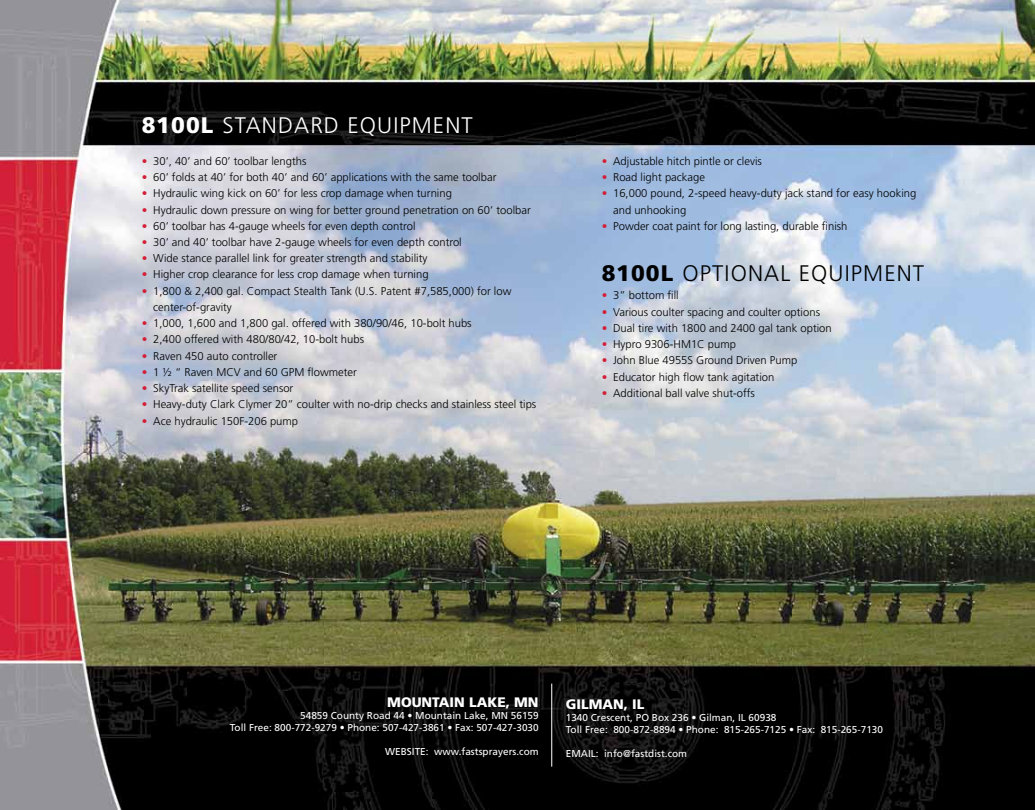
<style>
.page{position:relative;width:1035px;height:810px;background:#fff}
.page>*{position:absolute;margin:0;border:0;box-sizing:border-box;transform-origin:0 0}
.t1{font:300 22.5px "Frutiger";letter-spacing:.05em;color:#fff}
.t2{font:300 22.5px "Frutiger";letter-spacing:.05em;color:#000}
.t3{font:900 13.75px "Frutiger";color:#fff}
.t4{font:300 11.25px/16.2px "Frutiger";color:#000}
.t5{font:10px/12px "Frutiger";color:#fff;text-align:right}
.s1{font-weight:900}
.s2{color:#d31f37}
</style>
<div class="page">
<img style="left:0;top:0;width:1035px;height:810px">
<hr style="left:551px;top:684px;width:1px;height:83px;background:#fff">
<h1 class="t1" style="left:142px;top:112px;width:233px"><span class="s1">8100L</span> STANDARD Equipment</h1>
<p class="t4" style="left:142px;top:153px;width:166px"><span class="s2">•</span> 30’, 40’ and 60’ toolbar lengths</p>
<p class="t4" style="left:142px;top:169px;width:356px"><span class="s2">•</span> 60’ folds at 40’ for both 40’ and 60’ applications with the same toolbar</p>
<p class="t4" style="left:142px;top:185px;width:312px"><span class="s2">•</span> Hydraulic wing kick on 60’ for less crop damage when turning</p>
<p class="t4" style="left:142px;top:202px;width:390px"><span class="s2">•</span> Hydraulic down pressure on wing for better ground penetration on 60’ toolbar</p>
<p class="t4" style="left:142px;top:218px;width:275px"><span class="s2">•</span> 60’ toolbar has 4-gauge wheels for even depth control</p>
<p class="t4" style="left:142px;top:234px;width:321px"><span class="s2">•</span> 30’ and 40’ toolbar have 2-gauge wheels for even depth control</p>
<p class="t4" style="left:142px;top:250px;width:287px"><span class="s2">•</span> Wide stance parallel link for greater strength and stability</p>
<p class="t4" style="left:142px;top:267px;width:288px"><span class="s2">•</span> Higher crop clearance for less crop damage when turning</p>
<p class="t4" style="left:153px;top:283px;width:360px;text-indent:-11px"><span class="s2">•</span> 1,800 &amp; 2,400 gal. Compact Stealth Tank (U.S. Patent #7,585,000) for low center-of-gravity</p>
<p class="t4" style="left:142px;top:315px;width:331px"><span class="s2">•</span> 1,000, 1,600 and 1,800 gal. offered with 380/90/46, 10-bolt hubs</p>
<p class="t4" style="left:142px;top:332px;width:224px"><span class="s2">•</span> 2,400 offered with 480/80/42, 10-bolt hubs</p>
<p class="t4" style="left:142px;top:348px;width:137px"><span class="s2">•</span> Raven 450 auto controller</p>
<p class="t4" style="left:142px;top:364px;width:217px"><span class="s2">•</span> 1 ½ “ Raven MCV and 60 GPM flowmeter</p>
<p class="t4" style="left:142px;top:380px;width:153px"><span class="s2">•</span> SkyTrak satellite speed sensor</p>
<p class="t4" style="left:142px;top:397px;width:396px"><span class="s2">•</span> Heavy-duty Clark Clymer 20” coulter with no-drip checks and stainless steel tips</p>
<p class="t4" style="left:142px;top:413px;width:158px"><span class="s2">•</span> Ace hydraulic 150F-206 pump</p>
<p class="t4" style="left:602px;top:153px;width:162px"><span class="s2">•</span> Adjustable hitch pintle or clevis</p>
<p class="t4" style="left:602px;top:169px;width:105px"><span class="s2">•</span> Road light package</p>
<p class="t4" style="left:613px;top:186px;width:305px;text-indent:-11px"><span class="s2">•</span> 16,000 pound, 2-speed heavy-duty jack stand for easy hooking and unhooking</p>
<p class="t4" style="left:602px;top:218px;width:247px"><span class="s2">•</span> Powder coat paint for long lasting, durable finish</p>
<h1 class="t2" style="left:602px;top:261px;width:225px"><span class="s1">8100L</span> OPTIONAL Equipment</h1>
<p class="t4" style="left:602px;top:288px;width:78px"><span class="s2">•</span> 3” bottom fill</p>
<p class="t4" style="left:602px;top:304px;width:220px"><span class="s2">•</span> Various coulter spacing and coulter options</p>
<p class="t4" style="left:602px;top:320px;width:231px"><span class="s2">•</span> Dual tire with 1800 and 2400 gal tank option</p>
<p class="t4" style="left:602px;top:336px;width:136px"><span class="s2">•</span> Hypro 9306-HM1C pump</p>
<p class="t4" style="left:602px;top:353px;width:197px"><span class="s2">•</span> John Blue 4955S Ground Driven Pump</p>
<p class="t4" style="left:602px;top:369px;width:174px"><span class="s2">•</span> Educator high flow tank agitation</p>
<p class="t4" style="left:602px;top:385px;width:154px"><span class="s2">•</span> Additional ball valve shut-offs</p>
<p class="t3" style="left:387px;top:694px;width:153px">MOUNTAIN LAKE, MN</p>
<p class="t5" style="left:230px;top:710px;width:310px">54859 County Road 44 • Mountain Lake, MN 56159<br>Toll Free: 800-772-9279 • Phone: 507-427-3861 • Fax: 507-427-3030</p>
<p class="t5" style="left:385px;top:746px;width:155px">WEBSITE: www.fastsprayers.com</p>
<p class="t3" style="left:566px;top:695px;width:80px">GILMAN, IL</p>
<p class="t5" style="left:566px;top:711px;width:319px;text-align:left">1340 Crescent, PO Box 236 • Gilman, IL 60938<br>Toll Free: 800-872-8894 • Phone: 815-265-7125 • Fax: 815-265-7130</p>
<p class="t5" style="left:566px;top:747px;width:123px">EMAIL: info@fastdist.com</p>
</div>
